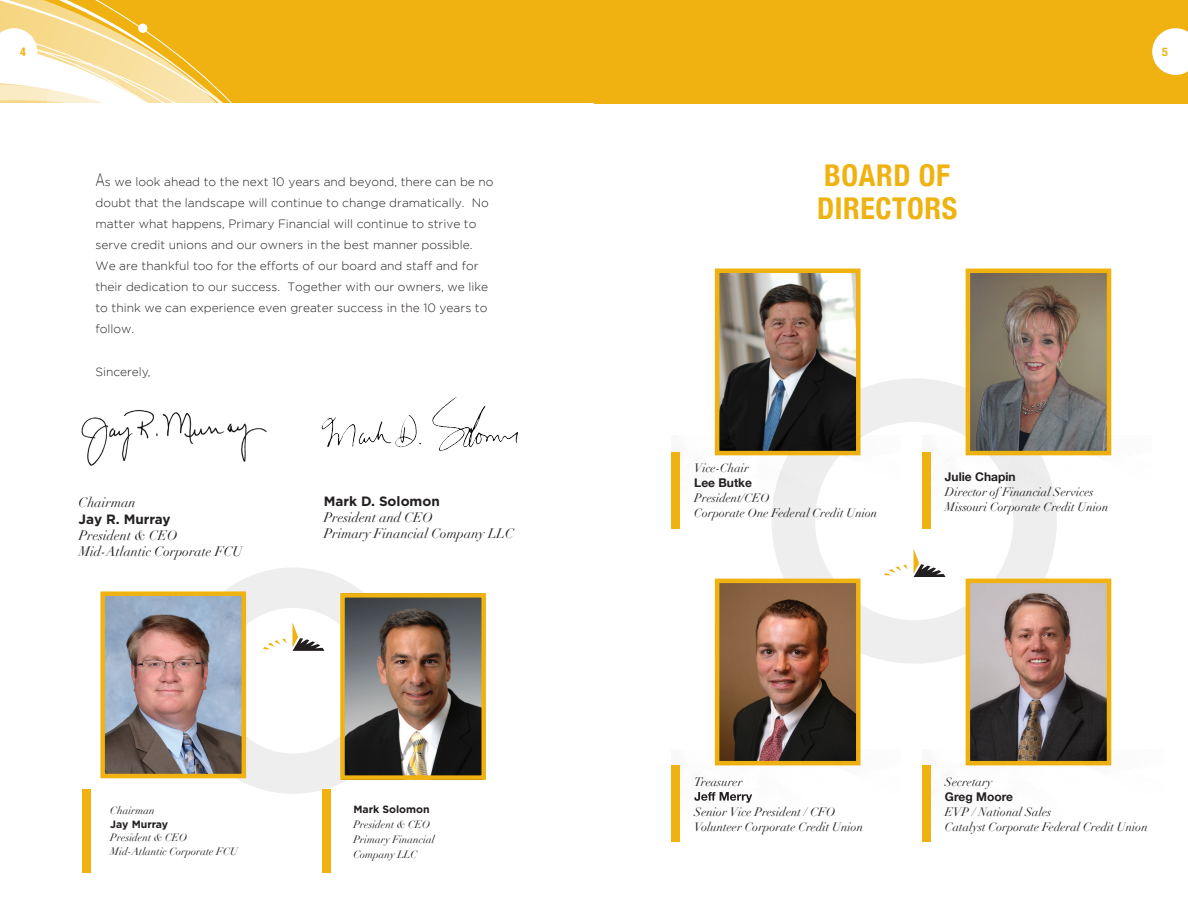
<style>
.page{position:relative;width:1188px;height:918px;background:#fff}
.page>*{position:absolute;margin:0;border:0;box-sizing:border-box;transform-origin:0 0}
.t1{font:700 condensed 30px/33px "Helvetica Neue";letter-spacing:.02em;color:#efb211}
.t2{font:italic 13.5px/16.2px "Didot";color:#231f20}
.t3{font:700 13.5px "Gotham";color:#231f20}
.t4{font:300 12px/21px "Gotham";color:#231f20}
.t5{font:italic 12px/15px "Didot";color:#231f20}
.t6{font:700 12px "Helvetica Neue";color:#231f20}
.t7{font:300 12px "Gotham";color:#231f20}
.t8{font:700 condensed 12px "Helvetica Neue";color:#efb211}
.t9{font:italic 10.5px/15px "Didot";color:#231f20}
.t10{font:700 10.5px "Gotham";color:#231f20}
.s1{font-size:18px}
</style>
<div class="page">
<div style="left:0;top:0;width:1188px;height:103px;background:#efb211"></div>
<svg style="left:0;top:0;width:232px;height:103px"></svg>
<svg style="left:47px;top:62px;width:77px;height:77px;background:#fdf8ea"></svg>
<svg style="left:0;top:28px;width:37px;height:47px;background:#fefbf5"></svg>
<svg style="left:1152px;top:28px;width:36px;height:47px;background:#fcf1d6"></svg>
<div style="left:138px;top:24px;width:9px;height:9px;background:#fff;border-radius:50%"></div>
<div style="left:0;top:103px;width:594px;height:294px;background:#fff"></div>
<div style="left:180px;top:568px;width:226px;height:226px;background:#eeeeef;border-radius:50%"></div>
<div style="left:220px;top:608px;width:146px;height:146px;background:#fff;border-radius:50%"></div>
<svg style="left:263px;top:622px;width:61px;height:29px"></svg>
<img style="left:345px;top:598px;width:136px;height:177px">
<div style="left:340px;top:593px;width:146px;height:187px;border:4px solid #efb211"></div>
<img style="left:105px;top:596px;width:136px;height:177px">
<div style="left:100px;top:591px;width:146px;height:187px;border:4px solid #efb211"></div>
<div style="left:323px;top:790px;width:8px;height:83px;background:#efb211"></div>
<div style="left:83px;top:790px;width:8px;height:83px;background:#efb211"></div>
<img style="left:321px;top:397px;width:197px;height:55px">
<img style="left:81px;top:409px;width:186px;height:57px">
<div style="left:772px;top:378px;width:285px;height:286px;background:#eeeeef;border-radius:50%"></div>
<div style="left:815px;top:422px;width:198px;height:198px;background:#fff;border-radius:50%"></div>
<svg style="left:914px;top:550px;width:31px;height:27px"></svg>
<svg style="left:884px;top:565px;width:24px;height:10px"></svg>
<img style="left:720px;top:274px;width:136px;height:162px">
<div style="left:715px;top:269px;width:146px;height:186px;border:4px solid #efb211"></div>
<img style="left:720px;top:584px;width:136px;height:165px">
<div style="left:715px;top:579px;width:146px;height:186px;border:4px solid #efb211"></div>
<img style="left:971px;top:274px;width:135px;height:162px">
<div style="left:966px;top:269px;width:145px;height:186px;border:4px solid #efb211"></div>
<img style="left:971px;top:584px;width:135px;height:165px">
<div style="left:966px;top:579px;width:145px;height:186px;border:4px solid #efb211"></div>
<img style="left:679px;top:436px;width:184px;height:76px">
<div style="left:671px;top:452px;width:8px;height:77px;background:#efb211"></div>
<img style="left:679px;top:749px;width:182px;height:77px">
<svg style="left:694px;top:792px;width:58px;height:11px"></svg>
<div style="left:671px;top:765px;width:8px;height:77px;background:#efb211"></div>
<img style="left:930px;top:436px;width:182px;height:76px">
<div style="left:922px;top:452px;width:8px;height:77px;background:#efb211"></div>
<img style="left:930px;top:749px;width:182px;height:77px">
<div style="left:922px;top:765px;width:8px;height:77px;background:#efb211"></div>
<p class="t8" style="left:20px;top:42px;width:7px">4</p>
<p class="t8" style="left:1162px;top:42px;width:7px">5</p>
<p class="t4" style="left:95px;top:171px;width:400px"><span class="s1">A</span>s we look ahead to the next 10 years and beyond, there can be no doubt that the landscape will continue to change dramatically. No matter what happens, Primary Financial will continue to strive to serve credit unions and our owners in the best manner possible.<br>We are thankful too for the efforts of our board and staff and for their dedication to our success. Together with our owners, we like to think we can experience even greater success in the 10 years to follow.</p>
<p class="t7" style="left:95px;top:366px;width:57px">Sincerely,</p>
<p class="t2" style="left:79px;top:495px;width:59px">Chairman</p>
<p class="t3" style="left:79px;top:510px;width:94px">Jay R. Murray</p>
<p class="t2" style="left:79px;top:527px;width:165px">President &amp; CEO<br>Mid-Atlantic Corporate FCU</p>
<p class="t3" style="left:324px;top:492px;width:118px">Mark D. Solomon</p>
<p class="t2" style="left:324px;top:509px;width:192px">President and CEO<br>Primary Financial Company LLC</p>
<p class="t9" style="left:110px;top:803px;width:46px">Chairman</p>
<p class="t10" style="left:110px;top:817px;width:59px">Jay Murray</p>
<p class="t9" style="left:110px;top:831px;width:129px;line-height:13.5px">President &amp; CEO<br>Mid-Atlantic Corporate FCU</p>
<p class="t10" style="left:353px;top:803px;width:78px">Mark Solomon</p>
<p class="t9" style="left:353px;top:817px;width:83px">President &amp; CEO<br>Primary Financial<br>Company LLC</p>
<h1 class="t1" style="left:817px;top:157px;width:142px">BOARD OF<br>DIRECTORS</h1>
<p class="t5" style="left:694px;top:460px;width:56px">Vice-Chair</p>
<p class="t6" style="left:694px;top:472px;width:59px">Lee Butke</p>
<p class="t5" style="left:694px;top:490px;width:185px">President/CEO<br>Corporate One Federal Credit Union</p>
<p class="t6" style="left:945px;top:466px;width:72px">Julie Chapin</p>
<p class="t5" style="left:945px;top:484px;width:165px">Director of Financial Services<br>Missouri Corporate Credit Union</p>
<p class="t5" style="left:694px;top:774px;width:50px">Treasurer</p>
<p class="t5" style="left:694px;top:804px;width:170px">Senior Vice President / CFO<br>Volunteer Corporate Credit Union</p>
<p class="t5" style="left:945px;top:774px;width:49px">Secretary</p>
<p class="t6" style="left:945px;top:785px;width:70px">Greg Moore</p>
<p class="t5" style="left:945px;top:804px;width:204px">EVP / National Sales<br>Catalyst Corporate Federal Credit Union</p>
</div>
